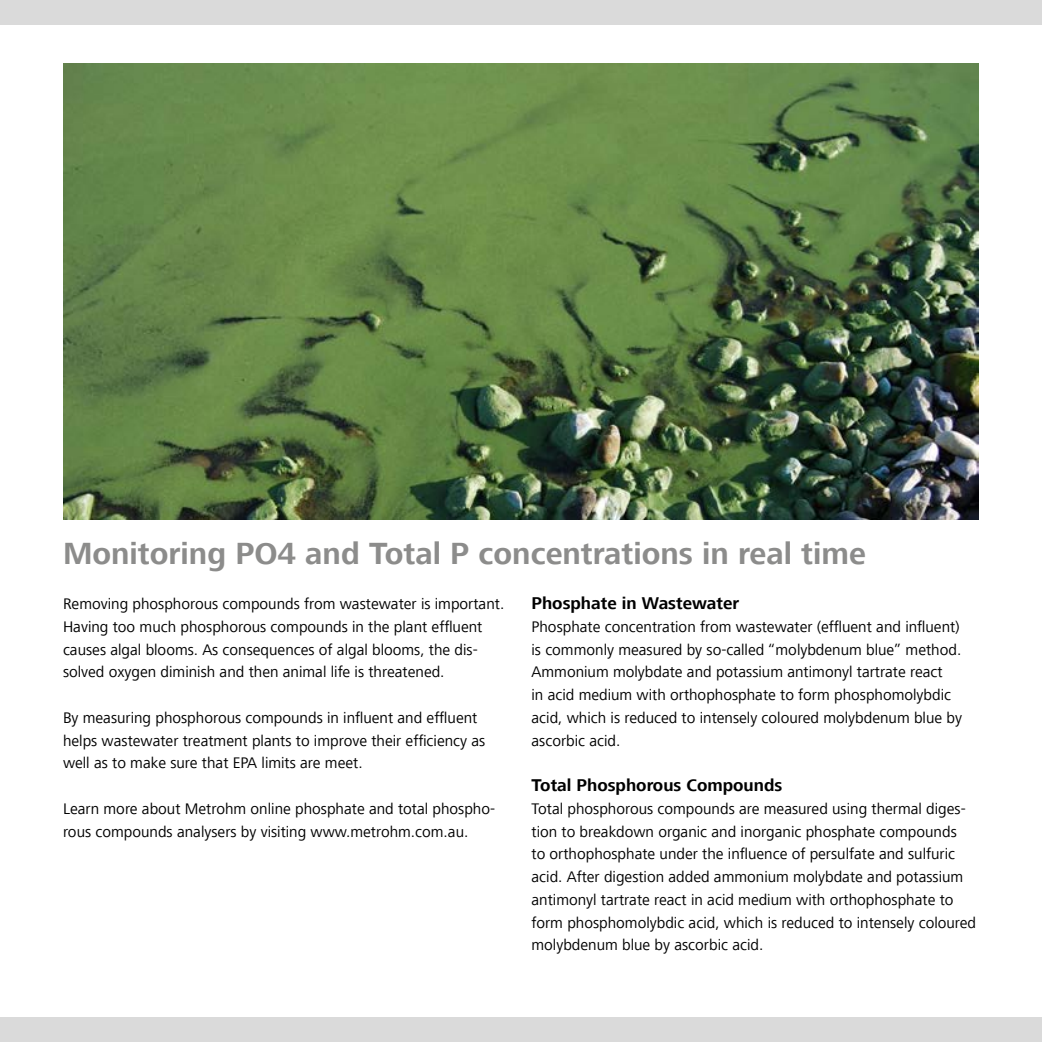
<style>
.page{position:relative;width:1042px;height:1042px;background:#fff}
.page>*{position:absolute;margin:0;border:0;box-sizing:border-box;transform-origin:0 0}
.t1{font:700 31.5px "Frutiger Next LT";color:#8c8c8b}
.t2{font:700 17.5px "Frutiger Next LT";color:#000}
.t3{font:15.75px/22.8px "Frutiger Next LT";color:#000}
</style>
<div class="page">
<img style="left:63px;top:63px;width:916px;height:457px">
<div style="left:0;top:0;width:1042px;height:25px;background:#dadada"></div>
<div style="left:0;top:1017px;width:1042px;height:25px;background:#dadada"></div>
<h1 class="t1" style="left:63px;top:535px;width:804px">Monitoring PO4 and Total P concentrations in real time</h1>
<p class="t3" style="left:63px;top:592px;width:443px">Removing phosphorous compounds from wastewater is important.<br>Having too much phosphorous compounds in the plant effluent causes algal blooms. As consequences of algal blooms, the dis&shy;solved oxygen diminish and then animal life is threatened.</p>
<p class="t3" style="left:63px;top:706px;width:424px">By measuring phosphorous compounds in influent and effluent helps wastewater treatment plants to improve their efficiency as well as to make sure that EPA limits are meet.</p>
<p class="t3" style="left:63px;top:797px;width:434px">Learn more about Metrohm online phosphate and total phospho&shy;rous compounds analysers by visiting www.metrohm.com.au.</p>
<p class="t2" style="left:531px;top:593px;width:209px">Phosphate in Wastewater</p>
<p class="t3" style="left:531px;top:615px;width:432px">Phosphate concentration from wastewater (effluent and influent) is commonly measured by so-called “molybdenum blue” method.<br>Ammonium molybdate and potassium antimonyl tartrate react<br>in acid medium with orthophosphate to form phosphomolybdic acid, which is reduced to intensely coloured molybdenum blue by ascorbic acid.</p>
<p class="t2" style="left:531px;top:775px;width:252px">Total Phosphorous Compounds</p>
<p class="t3" style="left:531px;top:797px;width:446px">Total phosphorous compounds are measured using thermal diges&shy;tion to breakdown organic and inorganic phosphate compounds<br>to orthophosphate under the influence of persulfate and sulfuric acid. After digestion added ammonium molybdate and potassium antimonyl tartrate react in acid medium with orthophosphate to form phosphomolybdic acid, which is reduced to intensely coloured molybdenum blue by ascorbic acid.</p>
</div>
